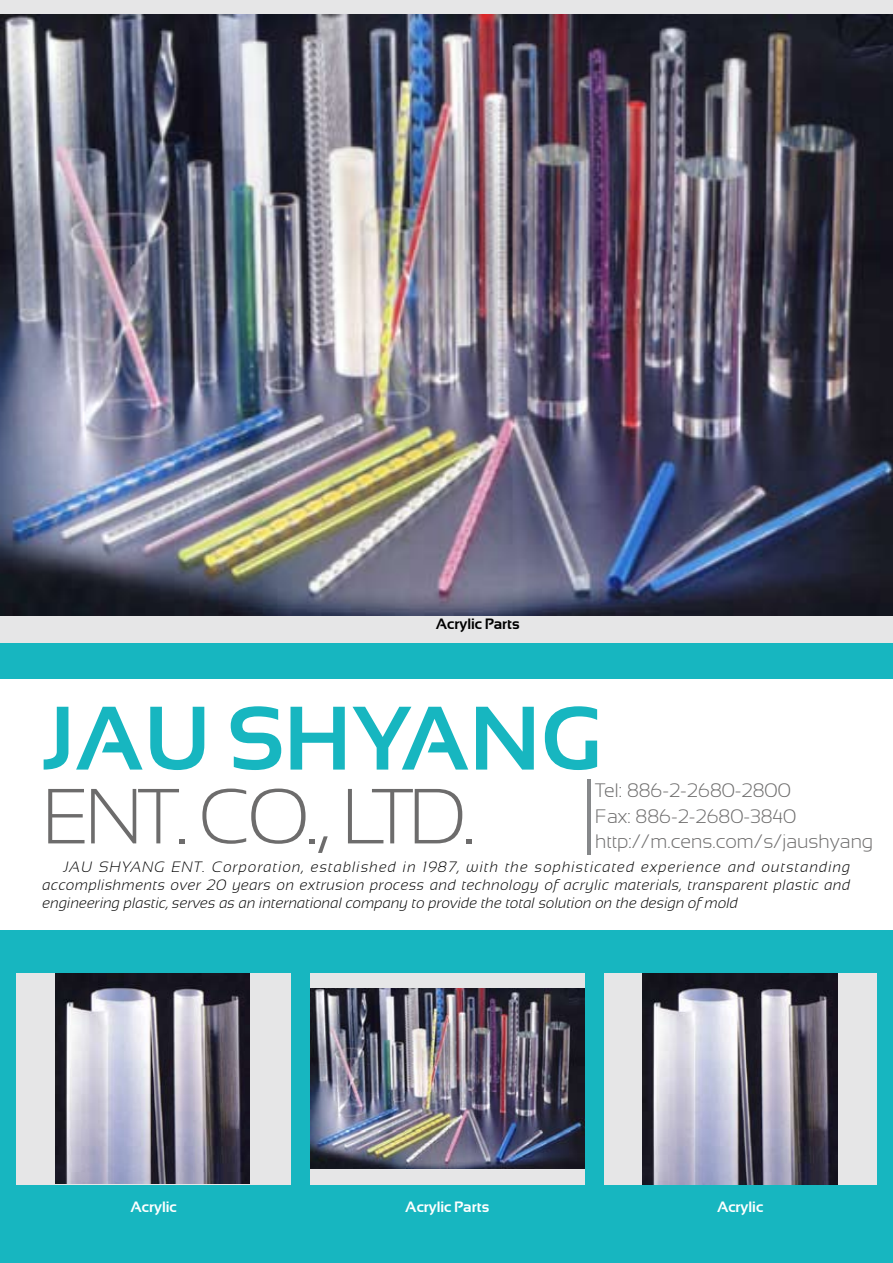
<style>
.page{position:relative;width:893px;height:1263px;background:#fff}
.page>*{position:absolute;margin:0;border:0;box-sizing:border-box;transform-origin:0 0}
.t1{font:700 90px "Sansation";color:#17b6c0}
.t2{font:300 78px "Sansation";letter-spacing:-.05em;color:#6d6c6c}
.t3{font:300 19.5px/25.5px "Sansation";color:#6d6c6c}
.t4{font:italic 300 15px/18px "Sansation";color:#000;text-align:justify}
.t5{font:700 15px "Sansation";color:#fff}
.t6{font:700 15px "Sansation";color:#000}
</style>
<div class="page">
<div style="left:0;top:0;width:893px;height:643px;background:#e6e6e7"></div>
<div style="left:0;top:643px;width:893px;height:620px;background:#17b6c0"></div>
<div style="left:0;top:679px;width:893px;height:251px;background:#fff"></div>
<div style="left:17px;top:973px;width:274px;height:212px;background:#e6e6e7"></div>
<div style="left:310px;top:973px;width:274px;height:212px;background:#e6e6e7"></div>
<div style="left:604px;top:973px;width:272px;height:212px;background:#e6e6e7"></div>
<hr style="left:587px;top:779px;width:3px;height:76px;background:#86888a">
<img style="left:0;top:15px;width:893px;height:601px">
<img style="left:55px;top:973px;width:195px;height:211px">
<img style="left:310px;top:989px;width:275px;height:179px">
<img style="left:642px;top:973px;width:195px;height:212px">
<p class="t6" style="left:436px;top:616px;width:85px">Acrylic Parts</p>
<h1 class="t1" style="left:43px;top:688px;width:560px">JAU SHYANG</h1>
<h2 class="t2" style="left:43px;top:773px;width:434px">ENT. CO., LTD.</h2>
<h3 class="t3" style="left:595px;top:778px;width:279px">Tel: 886-2-2680-2800<br>Fax: 886-2-2680-3840 http://m.cens.com/s/jaushyang</h3>
<p class="t4" style="left:43px;top:858px;width:809px;text-indent:21px">JAU SHYANG ENT. Corporation, established in 1987, with the sophisticated experience and outstanding accomplishments over 20 years on extrusion process and technology of acrylic materials, transparent plastic and engineering plastic, serves as an international company to provide the total solution on the design of mold</p>
<p class="t5" style="left:130px;top:1199px;width:48px">Acrylic</p>
<p class="t5" style="left:405px;top:1199px;width:85px">Acrylic Parts</p>
<p class="t5" style="left:717px;top:1199px;width:48px">Acrylic</p>
</div>
